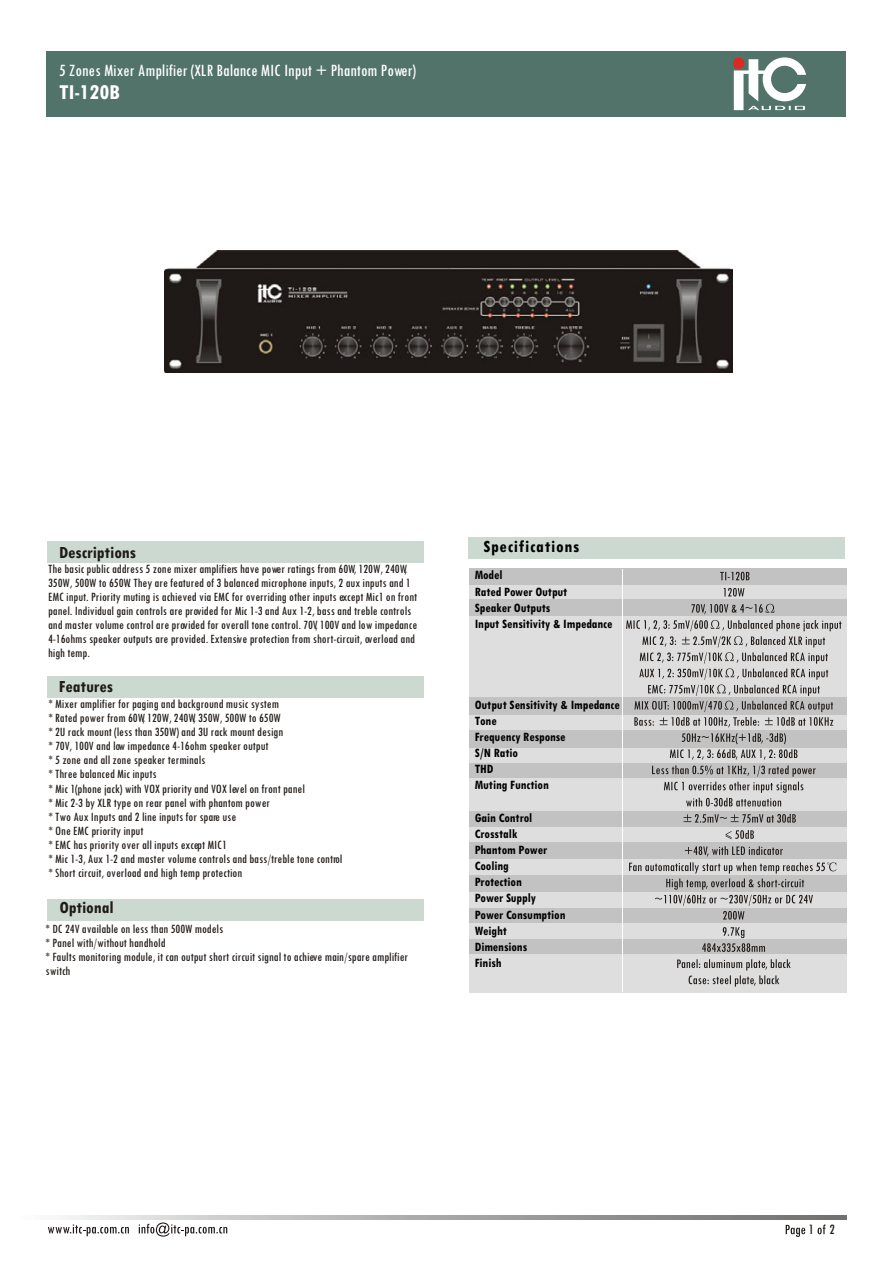
<style>
.page{position:relative;width:894px;height:1263px;background:#fff}
.page>*{position:absolute;margin:0;border:0;box-sizing:border-box;transform-origin:0 0}
.t1{font:700 22.5px "Tw Cen MT Condensed";color:#fff}
.t2{font:18px "Tw Cen MT Condensed";color:#fff}
.t3{font:700 18px "Tw Cen MT Condensed";color:#1f1a17}
.t4{font:700 18px "Tw Cen MT Condensed";letter-spacing:.045em;color:#000}
.t5{font:15px "Tw Cen MT Condensed";color:#1f1a17}
.t6{font:700 13.5px/16.2px "Tw Cen MT Condensed";color:#000}
.t7{font:13.2px/14.1px "Tw Cen MT Condensed";color:#1f1a17}
</style>
<div class="page">
<div style="left:469px;top:568px;width:378px;height:425px;background:#dedede"></div>
<div style="left:469px;top:939px;width:377px;height:15px;background:#c2c2c2"></div>
<div style="left:469px;top:908px;width:377px;height:15px;background:#c2c2c2"></div>
<div style="left:47px;top:899px;width:377px;height:21px;background:#ccd9d1"></div>
<div style="left:470px;top:811px;width:377px;height:16px;background:#c2c2c2"></div>
<div style="left:469px;top:843px;width:377px;height:16px;background:#c2c2c2"></div>
<div style="left:470px;top:875px;width:377px;height:17px;background:#c2c2c2"></div>
<div style="left:470px;top:763px;width:377px;height:15px;background:#c2c2c2"></div>
<div style="left:470px;top:730px;width:377px;height:17px;background:#c2c2c2"></div>
<div style="left:47px;top:541px;width:377px;height:22px;background:#ccd9d1"></div>
<div style="left:470px;top:697px;width:377px;height:18px;background:#c2c2c2"></div>
<svg style="left:786px;top:1225px;width:19px;height:12px"></svg>
<svg style="left:818px;top:1225px;width:8px;height:9px"></svg>
<svg style="left:48px;top:1224px;width:81px;height:12px"></svg>
<svg style="left:139px;top:1223px;width:88px;height:14px"></svg>
<div style="left:468px;top:537px;width:377px;height:22px;background:#ccd9d1"></div>
<div style="left:47px;top:51px;width:799px;height:65px;background:#527369"></div>
<svg style="left:734px;top:57px;width:72px;height:53px"></svg>
<div style="left:469px;top:569px;width:377px;height:16px;background:#c2c2c2"></div>
<div style="left:469px;top:599px;width:377px;height:17px;background:#c2c2c2"></div>
<hr style="left:622px;top:569px;width:1px;height:422px;background:#fff">
<div style="left:47px;top:676px;width:377px;height:22px;background:#ccd9d1"></div>
<svg style="left:626px;top:572px;width:216px;height:415px"></svg>
<img style="left:164px;top:250px;width:568px;height:123px">
<h2 class="t2" style="left:59px;top:65px;width:358px">5 Zones Mixer Amplifier (XLR Balance MIC Input + Phantom Power)</h2>
<h1 class="t1" style="left:59px;top:85px;width:62px">TI-120B</h1>
<h2 class="t3" style="left:59px;top:546px;width:78px">Descriptions</h2>
<p class="t7" style="left:48px;top:563px;width:371px">The basic public address 5 zone mixer amplifiers have power ratings from 60W, 120W, 240W, 350W, 500W to 650W. They are featured of 3 balanced microphone inputs, 2 aux inputs and 1<br>EMC input. Priority muting is achieved via EMC for overriding other inputs except Mic1 on front panel. Individual gain controls are provided for Mic 1-3 and Aux 1-2, bass and treble controls and master volume control are provided for overall tone control. 70V, 100V and low impedance 4-16ohms speaker outputs are provided. Extensive protection from short-circuit, overload and high temp.</p>
<p class="t7" style="left:48px;top:698px;width:296px">* Mixer amplifier for paging and background music system<br>* Rated power from 60W, 120W, 240W, 350W, 500W to 650W<br>* 2U rack mount (less than 350W) and 3U rack mount design<br>* 70V, 100V and low impedance 4-16ohm speaker output<br>* 5 zone and all zone speaker terminals<br>* Three balanced Mic inputs<br>* Mic 1(phone jack) with VOX priority and VOX level on front panel<br>* Mic 2-3 by XLR type on rear panel with phantom power<br>* Two Aux Inputs and 2 line inputs for spare use<br>* One EMC priority input<br>* EMC has priority over all inputs except MIC1<br>* Mic 1-3, Aux 1-2 and master volume controls and bass/treble tone control * Short circuit, overload and high temp protection</p>
<h2 class="t3" style="left:59px;top:680px;width:56px">Features</h2>
<h2 class="t3" style="left:59px;top:902px;width:56px">Optional</h2>
<p class="t7" style="left:46px;top:923px;width:364px">* DC 24V available on less than 500W models<br>* Panel with/without handhold<br>* Faults monitoring module, it can output short circuit signal to achieve main/spare amplifier switch</p>
<h2 class="t4" style="left:483px;top:540px;width:97px">Specifications</h2>
<p class="t6" style="left:475px;top:568px;width:139px">Model<br>Rated Power Output<br>Speaker Outputs<br>Input Sensitivity &amp; Impedance</p>
<p class="t6" style="left:475px;top:697px;width:147px">Output Sensitivity &amp; Impedance<br>Tone<br>Frequency Response<br>S/N Ratio<br>THD<br>Muting Function</p>
<p class="t6" style="left:475px;top:810px;width:92px">Gain Control<br>Crosstalk<br>Phantom Power<br>Cooling<br>Protection<br>Power Supply<br>Power Consumption<br>Weight<br>Dimensions<br>Finish</p>
<p class="t5" style="left:809px;top:1225px;width:28px">1 2</p>
</div>
